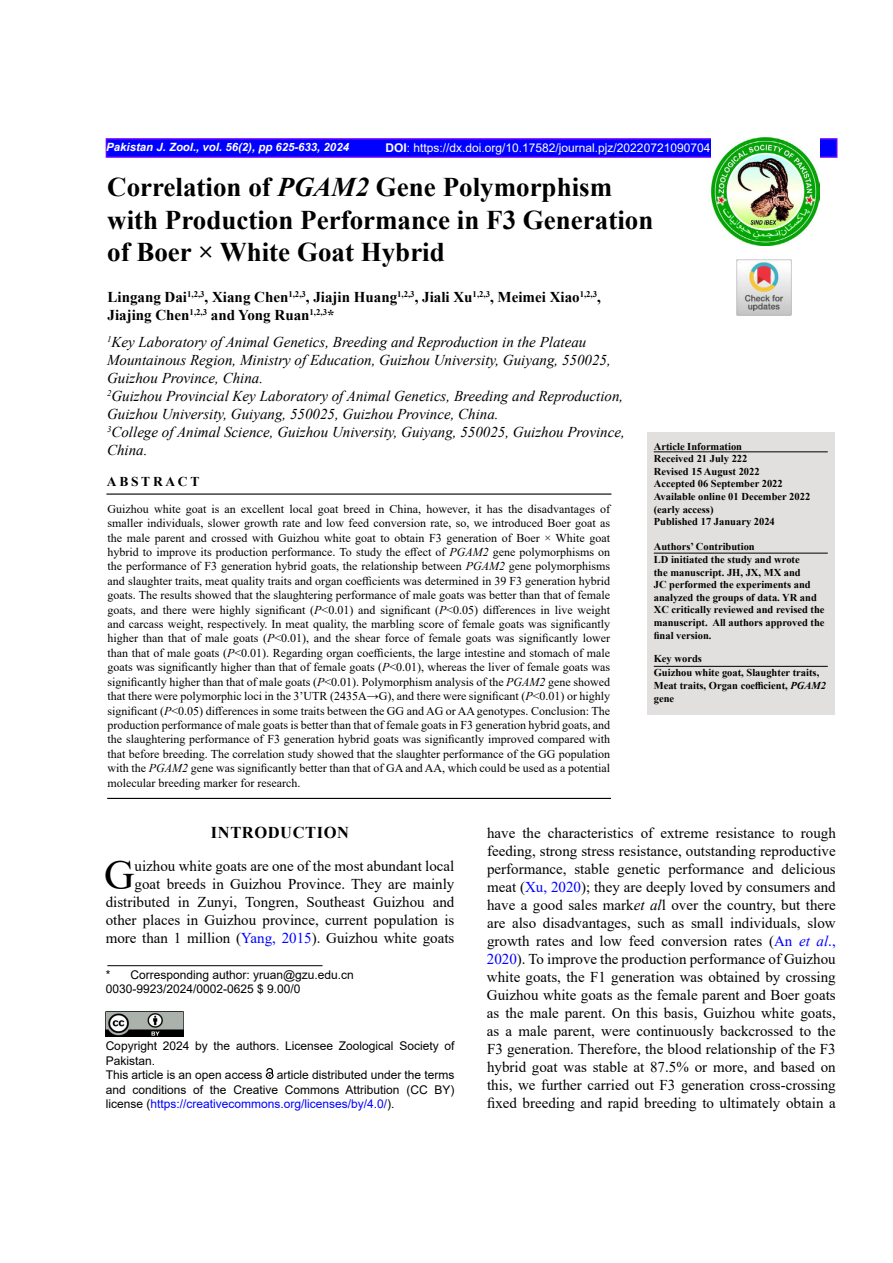
<style>
.page{position:relative;width:893px;height:1263px;background:#fff}
.page>*{position:absolute;margin:0;border:0;box-sizing:border-box;transform-origin:0 0}
.t1{font:42.15px "Times New Roman";color:#000}
.t2{font:700 27px/32.4px "Times New Roman";color:#000}
.t3{font:700 16.5px "Times New Roman";letter-spacing:.035em;color:#000}
.t4{font:15px/18px "Times New Roman";color:#000;text-align:right}
.t5{font:italic 15px/18px "Times New Roman";color:#000}
.t6{font:700 15px/18px "Times New Roman";color:#000}
.t7{font:700 13.5px "Times New Roman";letter-spacing:.2em;color:#000}
.t8{font:12px/14.4px "Times New Roman";color:#000;text-align:justify}
.t9{font:12px/14.4px "Arial";color:#000}
.t10{font:12px "Arial";color:#fff}
.t11{font:italic 700 11.4px "Arial";color:#fff}
.t12{font:700 10.5px/12.6px "Times New Roman";color:#000}
.s1{font-weight:700}
.s2{font-style:italic}
.s3{color:#00f}
.s4{font-style:italic;color:#00f}
</style>
<div class="page">
<div style="left:106px;top:138px;width:731px;height:20px;background:#00f;border:2px solid #60f"></div>
<img style="left:711px;top:138px;width:108px;height:108px">
<div style="left:647px;top:433px;width:187px;height:282px;background:#e2e0df"></div>
<hr style="left:654px;top:553px;width:174px;height:1px;background:#000">
<hr style="left:106px;top:493px;width:505px;height:2px;background:#000">
<hr style="left:107px;top:798px;width:504px;height:1px;background:#000">
<hr style="left:654px;top:451px;width:174px;height:1px;background:#000">
<img style="left:106px;top:1011px;width:77px;height:25px">
<svg style="left:266px;top:1068px;width:8px;height:11px"></svg>
<hr style="left:107px;top:965px;width:216px;height:1px;background:#000">
<hr style="left:654px;top:666px;width:174px;height:1px;background:#000">
<img style="left:737px;top:260px;width:55px;height:55px">
<p class="t11" style="left:106px;top:139px;width:244px">Pakistan J. Zool., vol. 56(2), pp 625-633, 2024</p>
<p class="t10" style="left:385px;top:139px;width:326px"><span class="s1">DOI</span>: https://dx.doi.org/10.17582/journal.pjz/20220721090704</p>
<h2 class="t2" style="left:107px;top:170px;width:548px">Correlation of <span class="s2">PGAM2</span> Gene Polymorphism with Production Performance in F3 Generation of Boer × White Goat Hybrid</h2>
<p class="t6" style="left:108px;top:288px;width:495px">Lingang Dai<sup>1,2,3</sup>, Xiang Chen<sup>1,2,3</sup>, Jiajin Huang<sup>1,2,3</sup>, Jiali Xu<sup>1,2,3</sup>, Meimei Xiao<sup>1,2,3</sup>,<br>Jiajing Chen<sup>1,2,3</sup> and Yong Ruan<sup>1,2,3</sup>*</p>
<p class="t5" style="left:107px;top:332px;width:519px"><sup>1</sup>Key Laboratory of Animal Genetics, Breeding and Reproduction in the Plateau Mountainous Region, Ministry of Education, Guizhou University, Guiyang, 550025, Guizhou Province, China.<br><sup>2</sup>Guizhou Provincial Key Laboratory of Animal Genetics, Breeding and Reproduction, Guizhou University, Guiyang, 550025, Guizhou Province, China.<br><sup>3</sup>College of Animal Science, Guizhou University, Guiyang, 550025, Guizhou Province, China.</p>
<p class="t12" style="left:654px;top:439px;width:158px">Article Information<br>Received 21 July 222<br>Revised 15 August 2022<br>Accepted 06 September 2022<br>Available online 01 December 2022 (early access)<br>Published 17 January 2024</p>
<p class="t12" style="left:654px;top:540px;width:172px">Authors’ Contribution<br>LD initiated the study and wrote<br>the manuscript. JH, JX, MX and<br>JC performed the experiments and analyzed the groups of data. YR and<br>XC critically reviewed and revised the manuscript. All authors approved the final version.</p>
<p class="t12" style="left:654px;top:651px;width:167px;line-height:14.1px">Key words<br>Guizhou white goat, Slaughter traits,</p>
<p class="t12" style="left:654px;top:679px;width:174px">Meat traits, Organ coefficient, <span class="s2">PGAM2 </span>gene</p>
<p class="t7" style="left:107px;top:471px;width:94px">ABSTRACT</p>
<p class="t8" style="left:108px;top:501px;width:504px">Guizhou white goat is an excellent local goat breed in China, however, it has the disadvantages of smaller individuals, slower growth rate and low feed conversion rate, so, we introduced Boer goat as the male parent and crossed with Guizhou white goat to obtain F3 generation of Boer × White goat hybrid to improve its production performance. To study the effect of <span class="s2">PGAM2</span> gene polymorphisms on the performance of F3 generation hybrid goats, the relationship between <span class="s2">PGAM2</span> gene polymorphisms and slaughter traits, meat quality traits and organ coefficients was determined in 39 F3 generation hybrid goats. The results showed that the slaughtering performance of male goats was better than that of female goats, and there were highly significant (<span class="s2">P</span>&lt;0.01) and significant (<span class="s2">P</span>&lt;0.05) differences in live weight and carcass weight, respectively. In meat quality, the marbling score of female goats was significantly higher than that of male goats (<span class="s2">P</span>&lt;0.01), and the shear force of female goats was significantly lower than that of male goats (<span class="s2">P</span>&lt;0.01). Regarding organ coefficients, the large intestine and stomach of male goats was significantly higher than that of female goats (<span class="s2">P</span>&lt;0.01), whereas the liver of female goats was significantly higher than that of male goats (<span class="s2">P</span>&lt;0.01). Polymorphism analysis of the <span class="s2">PGAM2</span> gene showed that there were polymorphic loci in the 3’UTR (2435A→G), and there were significant (<span class="s2">P</span>&lt;0.01) or highly significant (<span class="s2">P</span>&lt;0.05) differences in some traits between the GG and AG or AA genotypes. Conclusion: The production performance of male goats is better than that of female goats in F3 generation hybrid goats, and the slaughtering performance of F3 generation hybrid goats was significantly improved compared with that before breeding. The correlation study showed that the slaughter performance of the GG population with the <span class="s2">PGAM2</span> gene was significantly better than that of GA and AA, which could be used as a potential molecular breeding marker for research.</p>
<h3 class="t3" style="left:211px;top:821px;width:140px">INTRODUCTION</h3>
<h1 class="t1" style="left:104px;top:845px;width:32px">G</h1>
<p class="t4" style="left:487px;top:823px;width:350px;text-align:justify">have the characteristics of extreme resistance to rough feeding, strong stress resistance, outstanding reproductive performance, stable genetic performance and delicious meat (<span class="s3">Xu, 2020</span>); they are deeply loved by consumers and have a good sales mark<span class="s2">et al</span>l over the country, but there are also disadvantages, such as small individuals, slow growth rates and low feed conversion rates (<span class="s3">An</span> <span class="s4">et al</span><span class="s3">., 2020</span>). To improve the production performance of Guizhou white goats, the F1 generation was obtained by crossing Guizhou white goats as the female parent and Boer goats as the male parent. On this basis, Guizhou white goats, as a male parent, were continuously backcrossed to the F3 generation. Therefore, the blood relationship of the F3 hybrid goat was stable at 87.5% or more, and based on this, we further carried out F3 generation cross-crossing fixed breeding and rapid breeding to ultimately obtain a</p>
<p class="t4" style="left:106px;top:856px;width:350px">uizhou white goats are one of the most abundant local goat breeds in Guizhou Province. They are mainly distributed in Zunyi, Tongren, Southeast Guizhou and other places in Guizhou province, current population is more than 1 million (<span class="s3">Yang, 2015</span>). Guizhou white goats</p>
<p class="t9" style="left:106px;top:967px;width:250px">* Corresponding author: yruan@gzu.edu.cn<br>0030-9923/2024/0002-0625 $ 9.00/0</p>
<p class="t9" style="left:106px;top:1039px;width:350px">Copyright 2024 by the authors. Licensee Zoological Society of Pakistan.<br>This article is an open access article distributed under the terms and conditions of the Creative Commons Attribution (CC BY) license (<span class="s3">https://creativecommons.org/licenses/by/4.0/</span>).</p>
</div>
